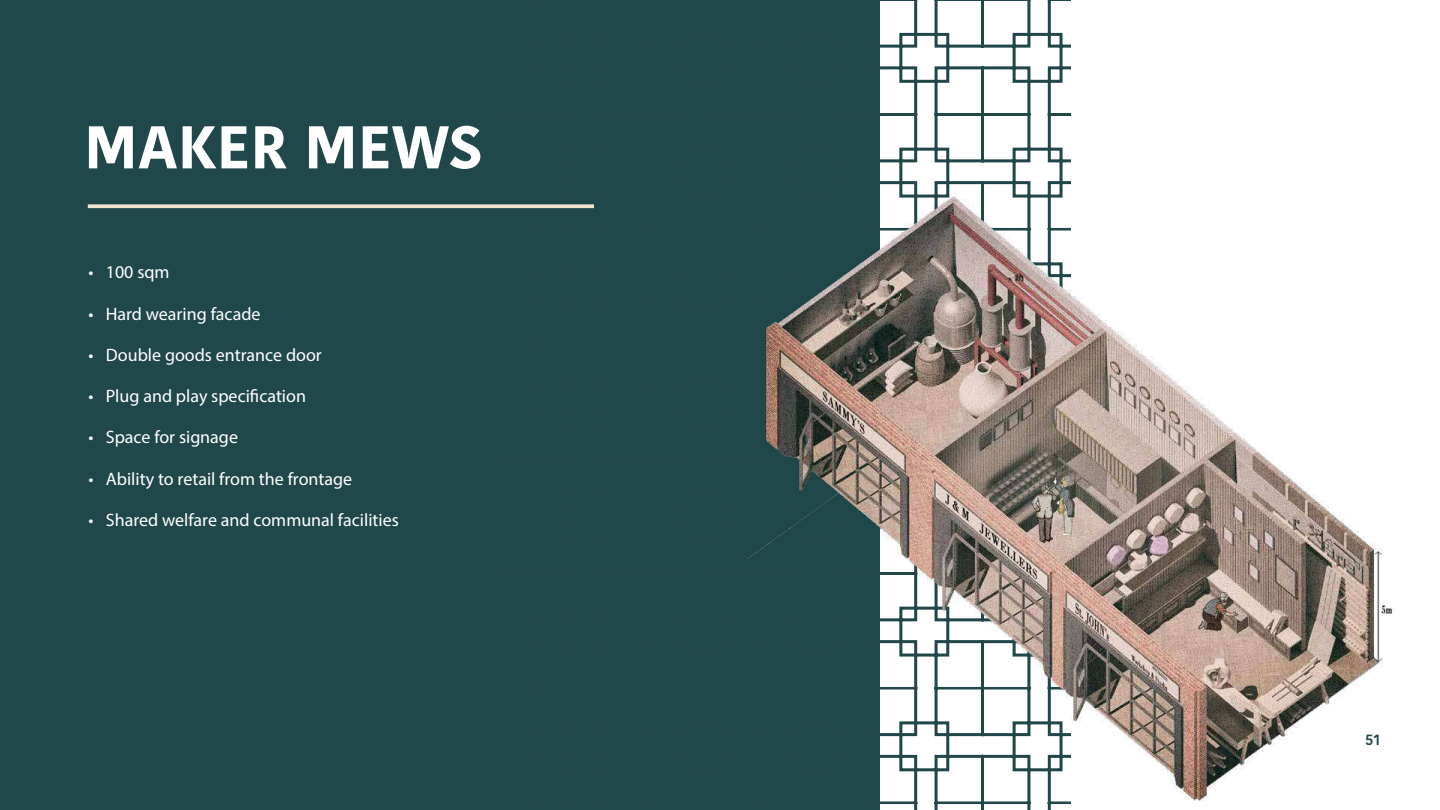
<style>
.page{position:relative;width:1440px;height:810px;background:#fff}
.page>*{position:absolute;margin:0;border:0;box-sizing:border-box;transform-origin:0 0}
.t1{font:700 60px "Kohinoor Bangla";color:#fff}
.t2{font:18px "Myriad Pro";color:#fff}
.t3{font:600 15px "Kohinoor Bangla";color:#20474a}
</style>
<div class="page">
<div style="left:0;top:0;width:880px;height:810px;background:#20474a"></div>
<svg style="left:497px;top:0;width:574px;height:810px"></svg>
<svg style="left:88px;top:204px;width:506px;height:4px;background:#ded6c5"></svg>
<img style="left:747px;top:194px;width:648px;height:610px">
<h1 class="t1" style="left:84px;top:95px;width:400px">MAKER MEWS</h1>
<p class="t2" style="left:88px;top:261px;width:83px">• 100 sqm</p>
<p class="t2" style="left:88px;top:303px;width:174px">• Hard wearing facade</p>
<p class="t2" style="left:88px;top:344px;width:235px">• Double goods entrance door</p>
<p class="t2" style="left:88px;top:385px;width:219px">• Plug and play specification</p>
<p class="t2" style="left:88px;top:426px;width:151px">• Space for signage</p>
<p class="t2" style="left:88px;top:468px;width:265px">• Ability to retail from the frontage</p>
<p class="t2" style="left:88px;top:509px;width:312px">• Shared welfare and communal facilities</p>
<p class="t3" style="left:1365px;top:727px;width:17px">51</p>
</div>
